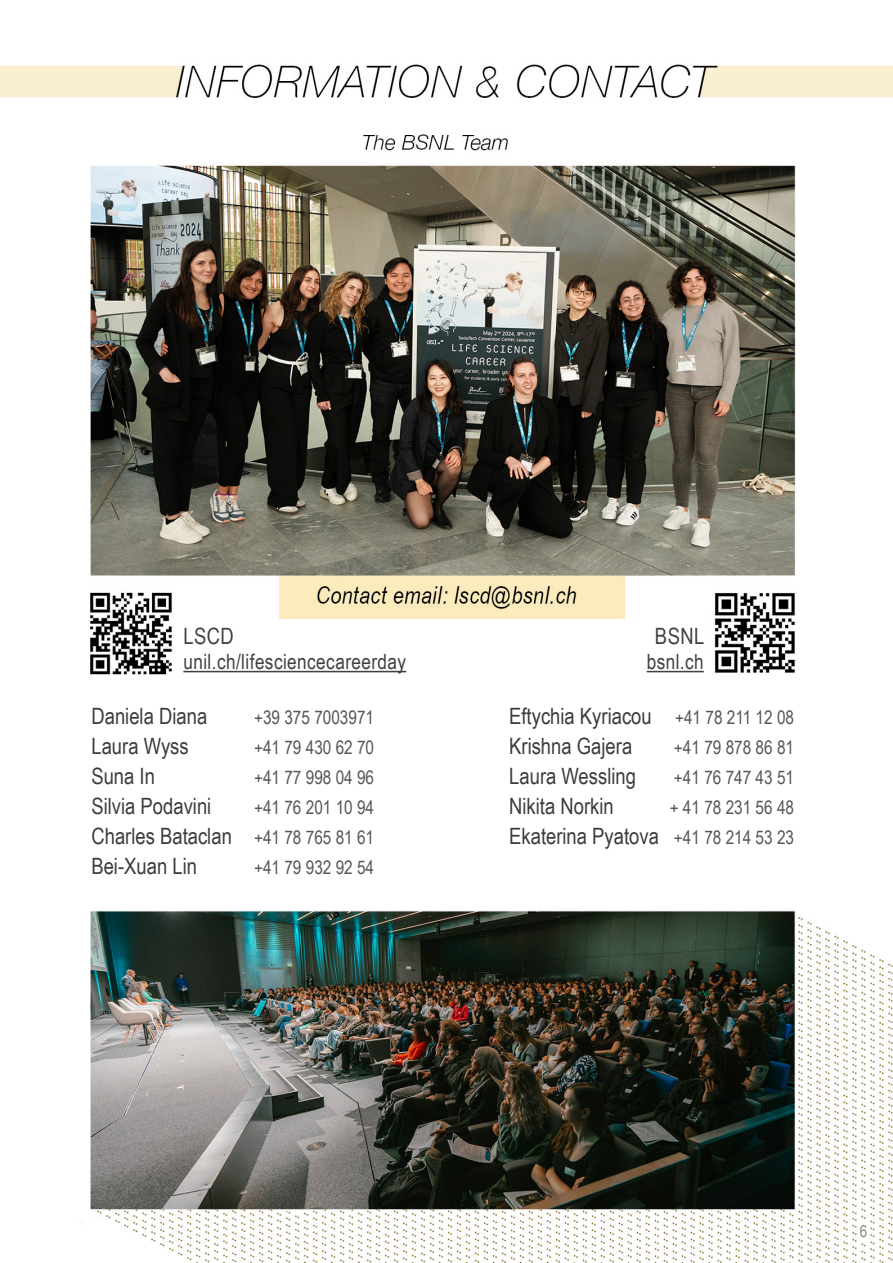
<style>
.page{position:relative;width:893px;height:1263px;background:#fff}
.page>*{position:absolute;margin:0;border:0;box-sizing:border-box;transform-origin:0 0}
.t1{font:22.5px/30px "Arial Narrow";color:#3c3c3b}
.t2{font:22.5px "Arial Narrow";letter-spacing:.02em;color:#414141}
.t3{font:21px "Arial Narrow";letter-spacing:.02em;color:#414141}
.t4{font:18.75px/30.1px "Arial Narrow";color:#575756;text-align:justify}
.t5{font:16.5px "Arial Narrow";color:#878787}
</style>
<div class="page">
<img style="left:0;top:64px;width:893px;height:1199px">
<hr style="left:183px;top:671px;width:223px;height:1px;background:#414141">
<hr style="left:647px;top:671px;width:57px;height:1px;background:#414141">
<div style="left:858px;top:1222px;width:10px;height:18px;background:#fff"></div>
<p class="t2" style="left:183px;top:620px;width:52px">LSCD</p>
<p class="t3" style="left:183px;top:646px;width:224px">unil.ch/lifesciencecareerday</p>
<p class="t2" style="left:655px;top:620px;width:51px">BSNL</p>
<p class="t3" style="left:647px;top:646px;width:59px">bsnl.ch</p>
<p class="t1" style="left:91px;top:701px;width:142px">Daniela Diana<br>Laura Wyss<br>Suna In<br>Silvia Podavini<br>Charles Bataclan<br>Bei-Xuan Lin</p>
<p class="t1" style="left:509px;top:701px;width:151px">Eftychia Kyriacou<br>Krishna Gajera<br>Laura Wessling<br>Nikita Norkin<br>Ekaterina Pyatova</p>
<p class="t4" style="left:254px;top:701px;width:122px">+39 375 7003971 +41 79 430 62 70 +41 77 998 04 96 +41 76 201 10 94 +41 78 765 81 61 +41 79 932 92 54</p>
<p class="t4" style="left:670px;top:701px;width:126px">+41 78 211 12 08 +41 79 878 86 81 +41 76 747 43 51 + 41 78 231 56 48 +41 78 214 53 23</p>
<p class="t5" style="left:860px;top:1219px;width:9px">6</p>
</div>
